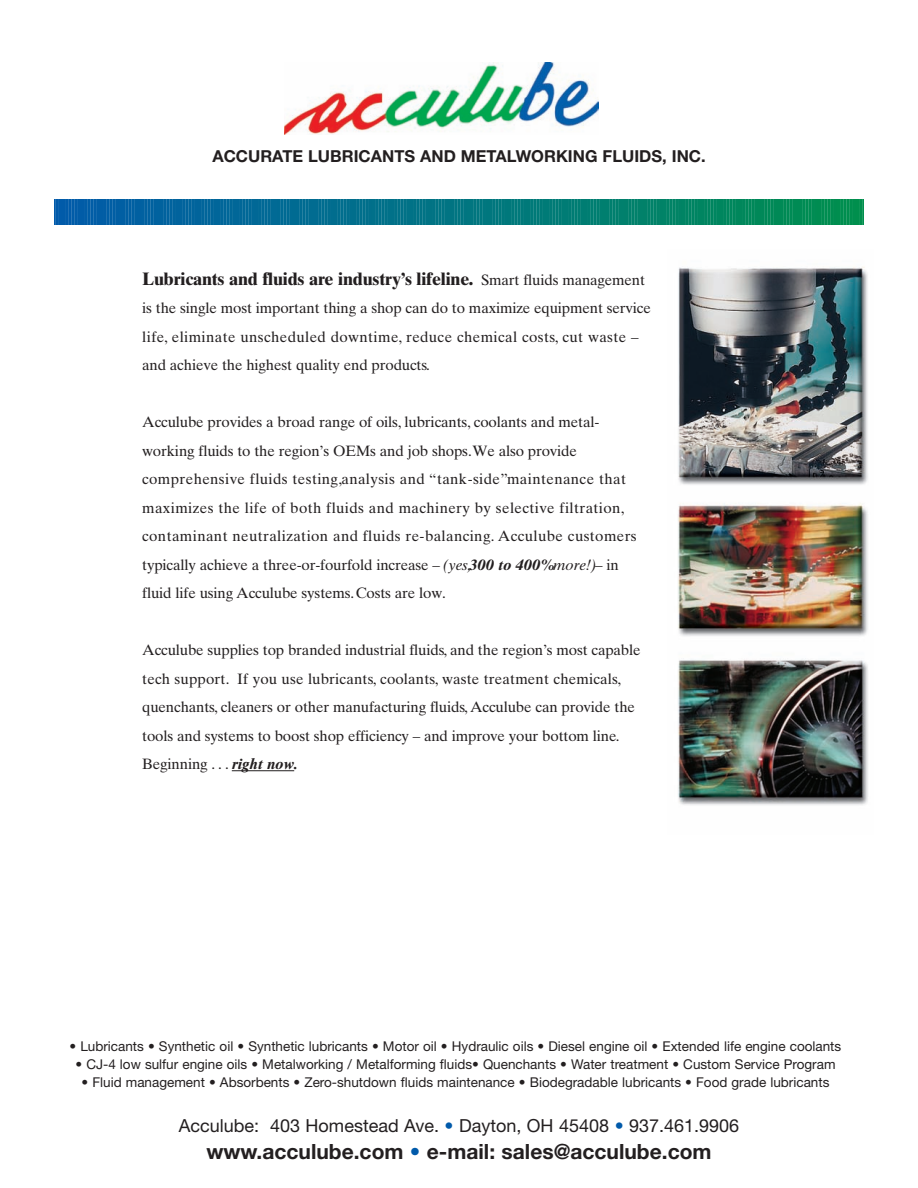
<style>
.page{position:relative;width:918px;height:1188px;background:#fff}
.page>*{position:absolute;margin:0;border:0;box-sizing:border-box;transform-origin:0 0}
.t1{font:700 21px "Helvetica Neue";color:#231f20}
.t2{font:700 18px "Times Ten";letter-spacing:-.01em;color:#231f20}
.t3{font:18px "Helvetica Neue";color:#231f20}
.t4{font:700 16.5px "Helvetica Neue";color:#231f20}
.t5{font:15px/28.5px "Times Ten";letter-spacing:-.01em;color:#231f20}
.t6{font:15px/28.5px "Times Ten";letter-spacing:.025em;color:#231f20}
.t7{font:13.5px "Helvetica Neue";color:#231f20}
.s1{font-weight:400;font-size:15px}
.s2{font-style:italic}
.s3{font-weight:700;font-style:italic}
.s4{color:#015aaa}
</style>
<div class="page">
<img style="left:284px;top:62px;width:314px;height:72px">
<svg style="left:54px;top:200px;width:810px;height:25px;background:#077881"></svg>
<hr style="left:232px;top:770px;width:62px;height:1px;background:#231f20">
<img style="left:678px;top:267px;width:190px;height:538px">
<p class="t4" style="left:212px;top:150px;width:495px">ACCURATE LUBRICANTS AND METALWORKING FLUIDS, INC.</p>
<p class="t2" style="left:142px;top:272px;width:504px">Lubricants and fluids are industry’s lifeline. <span class="s1">Smart fluids management</span></p>
<p class="t5" style="left:142px;top:295px;width:510px">is the single most important thing a shop can do to maximize equipment service life, eliminate unscheduled downtime, reduce chemical costs, cut waste – and achieve the highest quality end products.</p>
<p class="t6" style="left:142px;top:409px;width:496px">Acculube provides a broad range of oils, lubricants, coolants and metal&shy;working fluids to the region’s OEMs and job shops.We also provide comprehensive fluids testing,analysis and “tank-side”maintenance that maximizes the life of both fluids and machinery by selective filtration, contaminant neutralization and fluids re-balancing. Acculube customers typically achieve a three-or-fourfold increase – <span class="s2">(yes,</span><span class="s3">300 to 400%</span><span class="s2">more!)</span>– in fluid life using Acculube systems.Costs are low.</p>
<p class="t5" style="left:142px;top:637px;width:500px">Acculube supplies top branded industrial fluids, and the region’s most capable tech support. If you use lubricants, coolants, waste treatment chemicals, quenchants, cleaners or other manufacturing fluids, Acculube can provide the tools and systems to boost shop efficiency – and improve your bottom line.<br>Beginning . . . <span class="s3">right now.</span></p>
<p class="t7" style="left:70px;top:1042px;width:773px">• Lubricants • Synthetic oil • Synthetic lubricants • Motor oil • Hydraulic oils • Diesel engine oil • Extended life engine coolants</p>
<p class="t7" style="left:75px;top:1060px;width:762px">• CJ-4 low sulfur engine oils • Metalworking / Metalforming fluids• Quenchants • Water treatment • Custom Service Program</p>
<p class="t7" style="left:82px;top:1078px;width:749px">• Fluid management • Absorbents • Zero-shutdown fluids maintenance • Biodegradable lubricants • Food grade lubricants</p>
<p class="t3" style="left:179px;top:1119px;width:562px">Acculube: 403 Homestead Ave. <span class="s4">•</span> Dayton, OH 45408 <span class="s4">•</span> 937.461.9906</p>
<h1 class="t1" style="left:206px;top:1144px;width:507px">www.acculube.com <span class="s4">•</span> e-mail: sales@acculube.com</h1>
</div>
